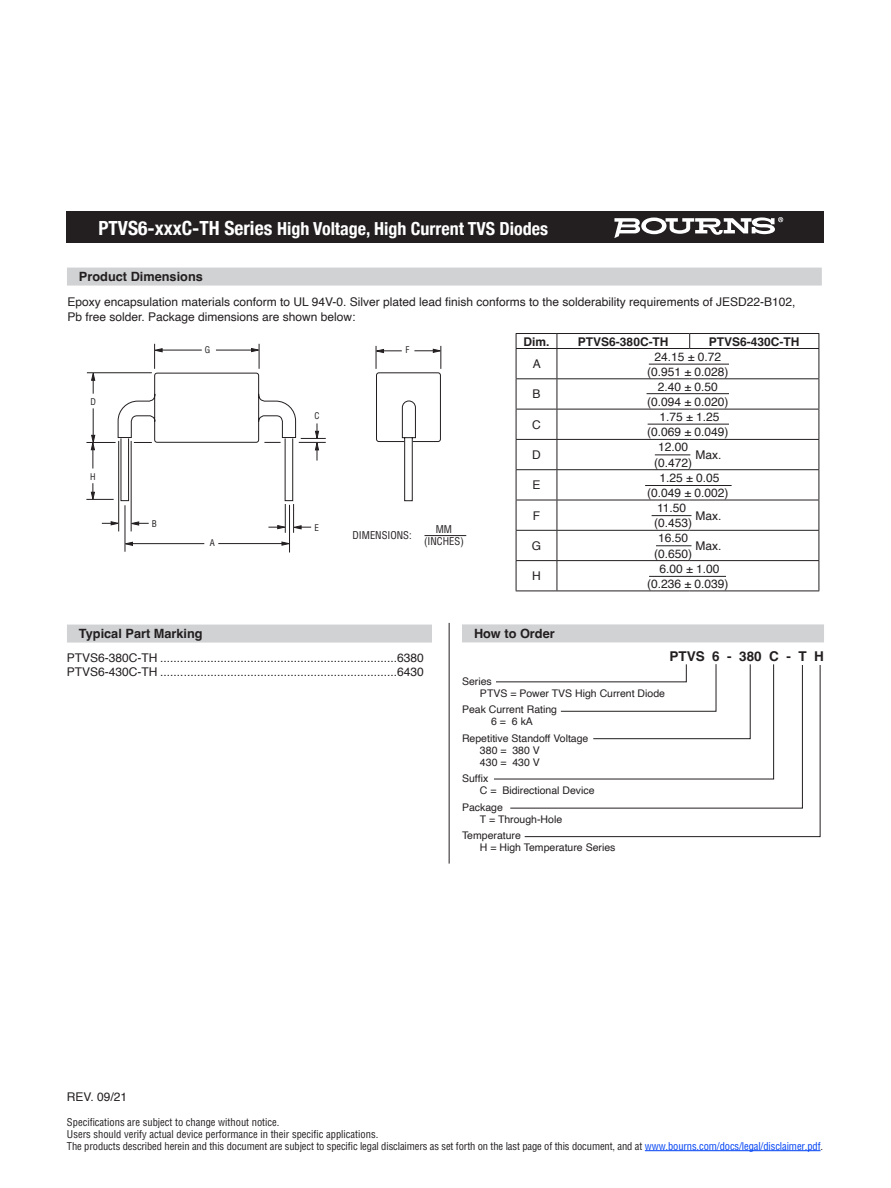
<style>
.page{position:relative;width:891px;height:1188px;background:#fff}
.page>*{position:absolute;margin:0;border:0;box-sizing:border-box;transform-origin:0 0}
.t1{font:700 condensed 18px "Helvetica Neue";color:#fff}
.t2{font:700 13.5px "Helvetica";color:#231f20}
.t3{font:700 12.75px "Helvetica";color:#231f20}
.negative_type_header{font:12px/15.3px "Helvetica";color:#231f20;text-align:center}
.t4{font:700 12px "Helvetica";color:#231f20}
.negative_type_header-2{font:condensed 10.5px "Helvetica";letter-spacing:-.01em;color:#231f20}
.t5{font:10.5px/12px "Helvetica";color:#231f20}
.t6{font:condensed 9px "Helvetica";color:#231f20}
.s1{font-size:19.5px}
.s2{color:#0042f4}
</style>
<div class="page">
<div style="left:67px;top:268px;width:755px;height:18px;background:#d1d2d4"></div>
<div style="left:67px;top:212px;width:757px;height:31px;background:#231f20"></div>
<div style="left:67px;top:625px;width:365px;height:18px;background:#d1d2d4"></div>
<hr style="left:424px;top:535px;width:42px;height:1px;background:#231f20">
<svg style="left:614px;top:217px;width:169px;height:21px"></svg>
<div style="left:462px;top:624px;width:362px;height:18px;background:#d1d2d4"></div>
<hr style="left:449px;top:623px;width:1px;height:241px;background:#231f20">
<hr style="left:516px;top:333px;width:41px;height:1px;background:#231f20">
<hr style="left:557px;top:333px;width:133px;height:1px;background:#231f20">
<hr style="left:690px;top:333px;width:129px;height:1px;background:#231f20">
<svg style="left:689px;top:334px;width:1px;height:14px"></svg>
<hr style="left:516px;top:348px;width:41px;height:1px;background:#231f20">
<svg style="left:516px;top:334px;width:1px;height:44px"></svg>
<hr style="left:557px;top:348px;width:133px;height:1px;background:#231f20">
<svg style="left:557px;top:334px;width:1px;height:44px"></svg>
<hr style="left:690px;top:348px;width:129px;height:1px;background:#231f20">
<svg style="left:819px;top:334px;width:1px;height:44px"></svg>
<hr style="left:516px;top:378px;width:41px;height:1px;background:#231f20">
<hr style="left:516px;top:379px;width:1px;height:30px;background:#231f20">
<hr style="left:557px;top:379px;width:1px;height:30px;background:#231f20">
<hr style="left:819px;top:379px;width:1px;height:30px;background:#231f20">
<hr style="left:516px;top:409px;width:41px;height:1px;background:#231f20">
<hr style="left:516px;top:409px;width:1px;height:30px;background:#231f20">
<hr style="left:557px;top:409px;width:133px;height:1px;background:#231f20">
<hr style="left:557px;top:409px;width:1px;height:30px;background:#231f20">
<hr style="left:690px;top:409px;width:129px;height:1px;background:#231f20">
<hr style="left:819px;top:409px;width:1px;height:30px;background:#231f20">
<hr style="left:516px;top:439px;width:41px;height:1px;background:#231f20">
<svg style="left:516px;top:440px;width:1px;height:29px"></svg>
<svg style="left:557px;top:440px;width:1px;height:29px"></svg>
<svg style="left:819px;top:440px;width:1px;height:29px"></svg>
<hr style="left:516px;top:469px;width:41px;height:1px;background:#231f20">
<hr style="left:516px;top:470px;width:1px;height:30px;background:#231f20">
<hr style="left:557px;top:469px;width:133px;height:1px;background:#231f20">
<hr style="left:557px;top:470px;width:1px;height:30px;background:#231f20">
<hr style="left:690px;top:469px;width:129px;height:1px;background:#231f20">
<hr style="left:819px;top:470px;width:1px;height:30px;background:#231f20">
<hr style="left:516px;top:500px;width:41px;height:1px;background:#231f20">
<hr style="left:516px;top:500px;width:1px;height:30px;background:#231f20">
<hr style="left:557px;top:500px;width:133px;height:1px;background:#231f20">
<hr style="left:557px;top:500px;width:1px;height:30px;background:#231f20">
<hr style="left:690px;top:500px;width:129px;height:1px;background:#231f20">
<hr style="left:819px;top:500px;width:1px;height:30px;background:#231f20">
<hr style="left:516px;top:530px;width:41px;height:1px;background:#231f20">
<svg style="left:516px;top:531px;width:1px;height:29px"></svg>
<hr style="left:557px;top:530px;width:133px;height:1px;background:#231f20">
<svg style="left:557px;top:531px;width:1px;height:29px"></svg>
<hr style="left:690px;top:530px;width:129px;height:1px;background:#231f20">
<svg style="left:819px;top:531px;width:1px;height:29px"></svg>
<hr style="left:557px;top:560px;width:133px;height:1px;background:#231f20">
<hr style="left:557px;top:561px;width:1px;height:30px;background:#231f20">
<hr style="left:690px;top:560px;width:129px;height:1px;background:#231f20">
<hr style="left:819px;top:561px;width:1px;height:30px;background:#231f20">
<hr style="left:557px;top:591px;width:133px;height:1px;background:#231f20">
<hr style="left:690px;top:591px;width:129px;height:1px;background:#231f20">
<hr style="left:557px;top:378px;width:133px;height:1px;background:#231f20">
<hr style="left:690px;top:378px;width:129px;height:1px;background:#231f20">
<hr style="left:557px;top:439px;width:133px;height:1px;background:#231f20">
<hr style="left:690px;top:439px;width:129px;height:1px;background:#231f20">
<hr style="left:516px;top:560px;width:41px;height:1px;background:#231f20">
<hr style="left:516px;top:561px;width:1px;height:30px;background:#231f20">
<hr style="left:516px;top:591px;width:41px;height:1px;background:#231f20">
<hr style="left:649px;top:364px;width:80px;height:1px;background:#231f20">
<hr style="left:655px;top:454px;width:35px;height:1px;background:#231f20">
<hr style="left:645px;top:485px;width:87px;height:1px;background:#231f20">
<hr style="left:652px;top:515px;width:39px;height:1px;background:#231f20">
<hr style="left:656px;top:545px;width:35px;height:1px;background:#231f20">
<hr style="left:647px;top:393px;width:82px;height:1px;background:#231f20">
<hr style="left:648px;top:424px;width:81px;height:1px;background:#231f20">
<hr style="left:649px;top:576px;width:77px;height:1px;background:#231f20">
<svg style="left:524px;top:664px;width:297px;height:173px"></svg>
<hr style="left:645px;top:1150px;width:176px;height:1px;background:#0042f4">
<hr style="left:289px;top:505px;width:1px;height:47px;background:#231f20">
<svg style="left:124px;top:542px;width:9px;height:4px"></svg>
<svg style="left:282px;top:542px;width:7px;height:4px"></svg>
<hr style="left:131px;top:543px;width:73px;height:1px;background:#231f20">
<hr style="left:218px;top:543px;width:67px;height:1px;background:#231f20">
<hr style="left:125px;top:505px;width:1px;height:47px;background:#231f20">
<svg style="left:86px;top:344px;width:356px;height:189px"></svg>
<p class="t1" style="left:98px;top:213px;width:451px"><span class="s1">PTVS6-xxxC-TH Series</span> High Voltage, High Current TVS Diodes</p>
<p class="t3" style="left:79px;top:269px;width:125px">Product Dimensions</p>
<p class="negative_type_header" style="left:68px;top:295px;width:729px;line-height:14.4px;text-align:left">Epoxy encapsulation materials conform to UL 94V-0. Silver plated lead finish conforms to the solderability requirements of JESD22-B102,<br>Pb free solder. Package dimensions are shown below:</p>
<p class="t6" style="left:90px;top:396px;width:7px">D</p>
<p class="t6" style="left:90px;top:471px;width:7px">H</p>
<p class="t6" style="left:205px;top:344px;width:7px">G</p>
<p class="t6" style="left:152px;top:518px;width:7px">B</p>
<p class="t6" style="left:210px;top:537px;width:7px">A</p>
<p class="t6" style="left:315px;top:410px;width:7px">C</p>
<p class="t6" style="left:406px;top:345px;width:6px">F</p>
<p class="t6" style="left:315px;top:522px;width:6px">E</p>
<p class="negative_type_header-2" style="left:352px;top:528px;width:61px">DIMENSIONS:</p>
<p class="negative_type_header-2" style="left:436px;top:522px;width:18px">MM</p>
<p class="negative_type_header-2" style="left:424px;top:535px;width:41px">(INCHES)</p>
<p class="t4" style="left:524px;top:334px;width:28px">Dim.</p>
<p class="t4" style="left:578px;top:334px;width:92px">PTVS6-380C-TH</p>
<p class="t4" style="left:709px;top:334px;width:92px">PTVS6-430C-TH</p>
<p class="negative_type_header" style="left:533px;top:357px;width:10px">A</p>
<p class="negative_type_header" style="left:647px;top:349px;width:83px">24.15 ± 0.72 (0.951 ± 0.028)</p>
<p class="negative_type_header" style="left:533px;top:387px;width:10px">B</p>
<p class="negative_type_header" style="left:647px;top:379px;width:83px">2.40 ± 0.50 (0.094 ± 0.020)</p>
<p class="negative_type_header" style="left:532px;top:417px;width:10px">C</p>
<p class="negative_type_header" style="left:647px;top:410px;width:83px">1.75 ± 1.25 (0.069 ± 0.049)</p>
<p class="negative_type_header" style="left:532px;top:448px;width:10px">D</p>
<p class="negative_type_header" style="left:654px;top:440px;width:40px">12.00 (0.472)</p>
<p class="negative_type_header" style="left:696px;top:448px;width:28px">Max.</p>
<p class="negative_type_header" style="left:533px;top:478px;width:10px">E</p>
<p class="negative_type_header" style="left:647px;top:470px;width:83px">1.25 ± 0.05 (0.049 ± 0.002)</p>
<p class="negative_type_header" style="left:533px;top:508px;width:9px">F</p>
<p class="negative_type_header" style="left:654px;top:501px;width:40px;text-align:left">11.50 (0.453)</p>
<p class="negative_type_header" style="left:696px;top:508px;width:28px">Max.</p>
<p class="negative_type_header" style="left:532px;top:538px;width:11px">G</p>
<p class="negative_type_header" style="left:654px;top:531px;width:40px">16.50 (0.650)</p>
<p class="negative_type_header" style="left:696px;top:539px;width:28px">Max.</p>
<p class="negative_type_header" style="left:532px;top:569px;width:10px">H</p>
<p class="negative_type_header" style="left:647px;top:561px;width:83px">6.00 ± 1.00 (0.236 ± 0.039)</p>
<p class="t3" style="left:79px;top:626px;width:125px">Typical Part Marking</p>
<p class="negative_type_header" style="left:67px;top:650px;width:358px">PTVS6-380C-TH .......................................................................6380</p>
<p class="negative_type_header" style="left:67px;top:664px;width:358px">PTVS6-430C-TH .......................................................................6430</p>
<p class="t3" style="left:474px;top:626px;width:82px">How to Order</p>
<p class="t2" style="left:670px;top:648px;width:156px">PTVS 6 - 380 C - T H</p>
<p class="t5" style="left:480px;top:676px;width:187px;text-indent:-18px">Series<br>PTVS = Power TVS High Current Diode</p>
<p class="t5" style="left:462px;top:704px;width:97px;text-align:center">Peak Current Rating<br>6 = 6 kA</p>
<p class="t5" style="left:480px;top:733px;width:110px;text-indent:-18px">Repetitive Standoff Voltage<br>380 = 380 V<br>430 = 430 V</p>
<p class="t5" style="left:480px;top:773px;width:116px;text-indent:-18px">Suffix<br>C = Bidirectional Device</p>
<p class="t5" style="left:480px;top:802px;width:84px;text-indent:-18px">Package<br>T = Through-Hole</p>
<p class="t5" style="left:480px;top:830px;width:137px;text-indent:-18px">Temperature<br>H = High Temperature Series</p>
<p class="negative_type_header" style="left:67px;top:1090px;width:62px">REV. 09/21</p>
<p class="negative_type_header-2" style="left:67px;top:1115px;width:214px">Specifications are subject to change without notice.</p>
<p class="negative_type_header-2" style="left:67px;top:1127px;width:313px">Users should verify actual device performance in their specific applications.</p>
<p class="negative_type_header-2" style="left:67px;top:1139px;width:758px">The products described herein and this document are subject to specific legal disclaimers as set forth on the last page of this document, and at <span class="s2">www.bourns.com/docs/legal/disclaimer.pdf</span>.</p>
</div>
